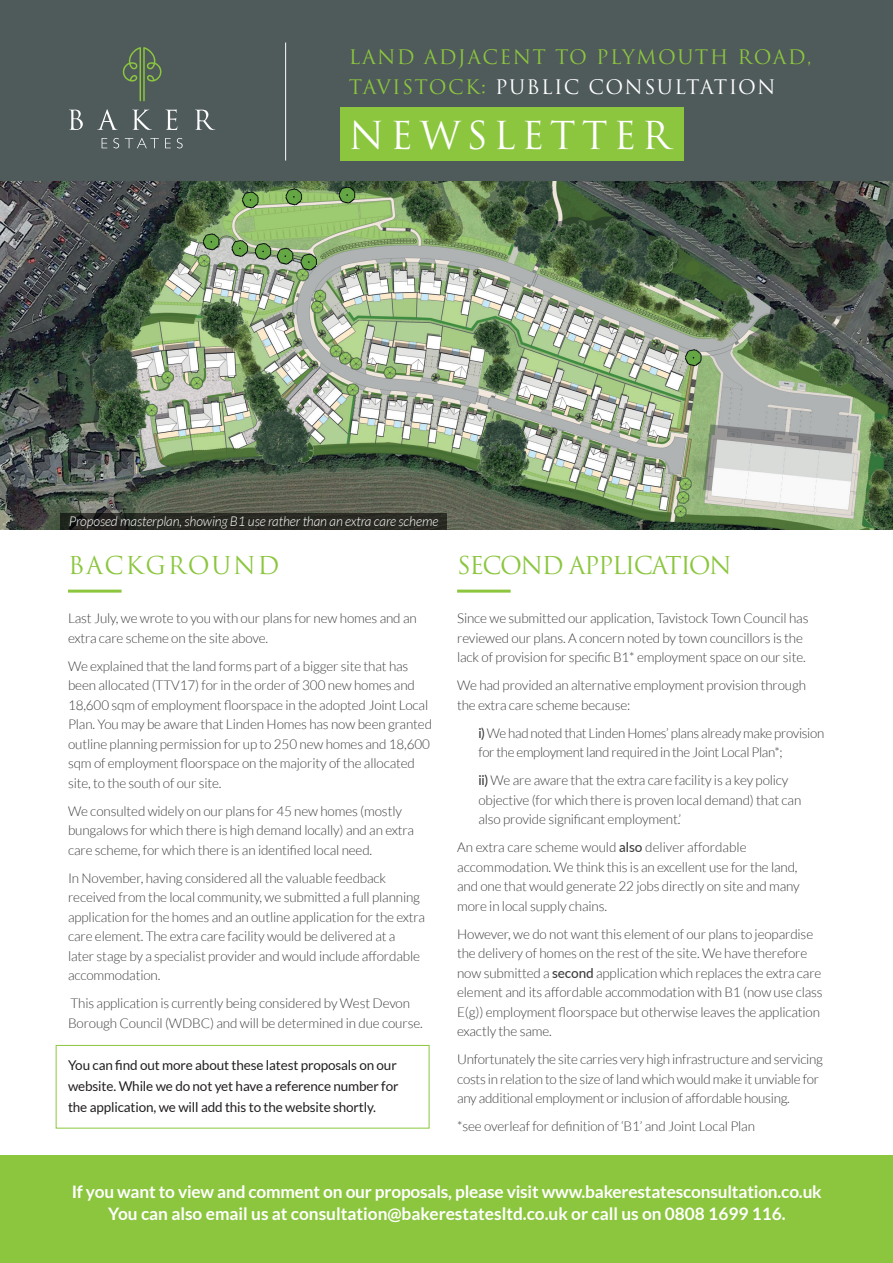
<style>
.page{position:relative;width:893px;height:1263px;background:#fff}
.page>*{position:absolute;margin:0;border:0;box-sizing:border-box;transform-origin:0 0}
.t1{font:37.5px "Trajan";letter-spacing:.15em;color:#fff}
.t2{font:24px "Trajan";letter-spacing:-.06em;color:#8bc63e}
.t3{font:24px "Trajan";letter-spacing:.07em;color:#8bc63e}
.t4{font:19.5px/30px "Trajan";letter-spacing:.07em;color:#8bc63e}
.t5{font:700 17.25px/22.5px "Lato";letter-spacing:-.01em;color:#fff;text-align:center}
.t6{font:300 13.5px/19.5px "Lato";letter-spacing:-.01em;color:#3e3e3f}
.t7{font:13.5px/21px "Lato";letter-spacing:-.01em;color:#231f20}
.t8{font:italic 300 13.5px "Lato";letter-spacing:-.01em;color:#fff}
.s1{color:#fff}
.s2{font-weight:500}
</style>
<div class="page">
<img style="left:0;top:181px;width:893px;height:348px">
<div style="left:0;top:1155px;width:893px;height:108px;background:#8bc63e"></div>
<div style="left:56px;top:1045px;width:373px;height:83px;border:1px solid #8bc63e"></div>
<div style="left:0;top:0;width:893px;height:181px;background:#4f5a5a"></div>
<svg style="left:123px;top:47px;width:39px;height:54px"></svg>
<svg style="left:69px;top:109px;width:146px;height:21px"></svg>
<svg style="left:102px;top:138px;width:81px;height:10px"></svg>
<div style="left:340px;top:107px;width:344px;height:54px;background:#8bc63e"></div>
<hr style="left:68px;top:590px;width:54px;height:3px;background:#8bc63e">
<hr style="left:457px;top:590px;width:54px;height:3px;background:#8bc63e">
<hr style="left:285px;top:43px;width:1px;height:118px;background:#fff">
<svg style="left:60px;top:513px;width:386px;height:16px;background:#272822"></svg>
<div style="left:686px;top:261px;width:14px;height:14px;background:#496b2f;border-radius:50%"></div>
<p class="t4" style="left:349px;top:42px;width:464px">LAND ADJACENT TO PLYMOUTH ROAD,<br>TAVISTOCK: <span class="s1">PUBLIC CONSULTATION</span></p>
<p class="t1" style="left:349px;top:113px;width:323px">NEWSLETTER</p>
<p class="t8" style="left:69px;top:514px;width:371px">Proposed masterplan, showing B1 use rather than an extra care scheme</p>
<p class="t3" style="left:68px;top:551px;width:213px">BACKGROUND</p>
<p class="t6" style="left:68px;top:609px;width:350px">Last July, we wrote to you with our plans for new homes and an extra care scheme on the site above.</p>
<p class="t6" style="left:68px;top:656px;width:365px">We explained that the land forms part of a bigger site that has been allocated (TTV17) for in the order of 300 new homes and 18,600 sqm of employment floorspace in the adopted Joint Local Plan. You may be aware that Linden Homes has now been granted outline planning permission for up to 250 new homes and 18,600 sqm of employment floorspace on the majority of the allocated site, to the south of our site.</p>
<p class="t6" style="left:68px;top:801px;width:347px">We consulted widely on our plans for 45 new homes (mostly bungalows for which there is high demand locally) and an extra care scheme, for which there is an identified local need.</p>
<p class="t6" style="left:68px;top:868px;width:359px">In November, having considered all the valuable feedback received from the local community, we submitted a full planning application for the homes and an outline application for the extra care element. The extra care facility would be delivered at a later stage by a specialist provider and would include affordable accommodation.</p>
<p class="t6" style="left:68px;top:994px;width:356px">This application is currently being considered by West Devon<br>Borough Council (WDBC) and will be determined in due course.</p>
<p class="t7" style="left:68px;top:1054px;width:332px">You can find out more about these latest proposals on our website. While we do not yet have a reference number for the application, we will add this to the website shortly.</p>
<p class="t2" style="left:457px;top:551px;width:276px">SECOND APPLICATION</p>
<p class="t6" style="left:457px;top:609px;width:353px">Since we submitted our application, Tavistock Town Council has reviewed our plans. A concern noted by town councillors is the lack of provision for specific B1* employment space on our site.</p>
<p class="t6" style="left:457px;top:676px;width:350px">We had provided an alternative employment provision through the extra care scheme because:</p>
<p class="t6" style="left:478px;top:723px;width:347px"><span class="s2">i)</span> We had noted that Linden Homes’ plans already make provision for the employment land required in the Joint Local Plan*;</p>
<p class="t6" style="left:478px;top:771px;width:324px"><span class="s2">ii)</span> We are aware that the extra care facility is a key policy objective (for which there is proven local demand) that can also provide significant employment.’</p>
<p class="t6" style="left:457px;top:838px;width:344px">An extra care scheme would <span class="s2">also</span> deliver affordable accommodation. We think this is an excellent use for the land, and one that would generate 22 jobs directly on site and many more in local supply chains.</p>
<p class="t6" style="left:457px;top:924px;width:367px">However, we do not want this element of our plans to jeopardise the delivery of homes on the rest of the site. We have therefore now submitted a <span class="s2">second</span> application which replaces the extra care element and its affordable accommodation with B1 (now use class E(g)) employment floorspace but otherwise leaves the application exactly the same.</p>
<p class="t6" style="left:457px;top:1050px;width:367px">Unfortunately the site carries very high infrastructure and servicing costs in relation to the size of land which would make it unviable for any additional employment or inclusion of affordable housing.</p>
<p class="t6" style="left:457px;top:1117px;width:299px">*see overleaf for definition of ‘B1’ and Joint Local Plan</p>
<p class="t5" style="left:72px;top:1180px;width:752px">If you want to view and comment on our proposals, please visit www.bakerestatesconsultation.co.uk<br>You can also email us at consultation@bakerestatesltd.co.uk or call us on 0808 1699 116.</p>
</div>
